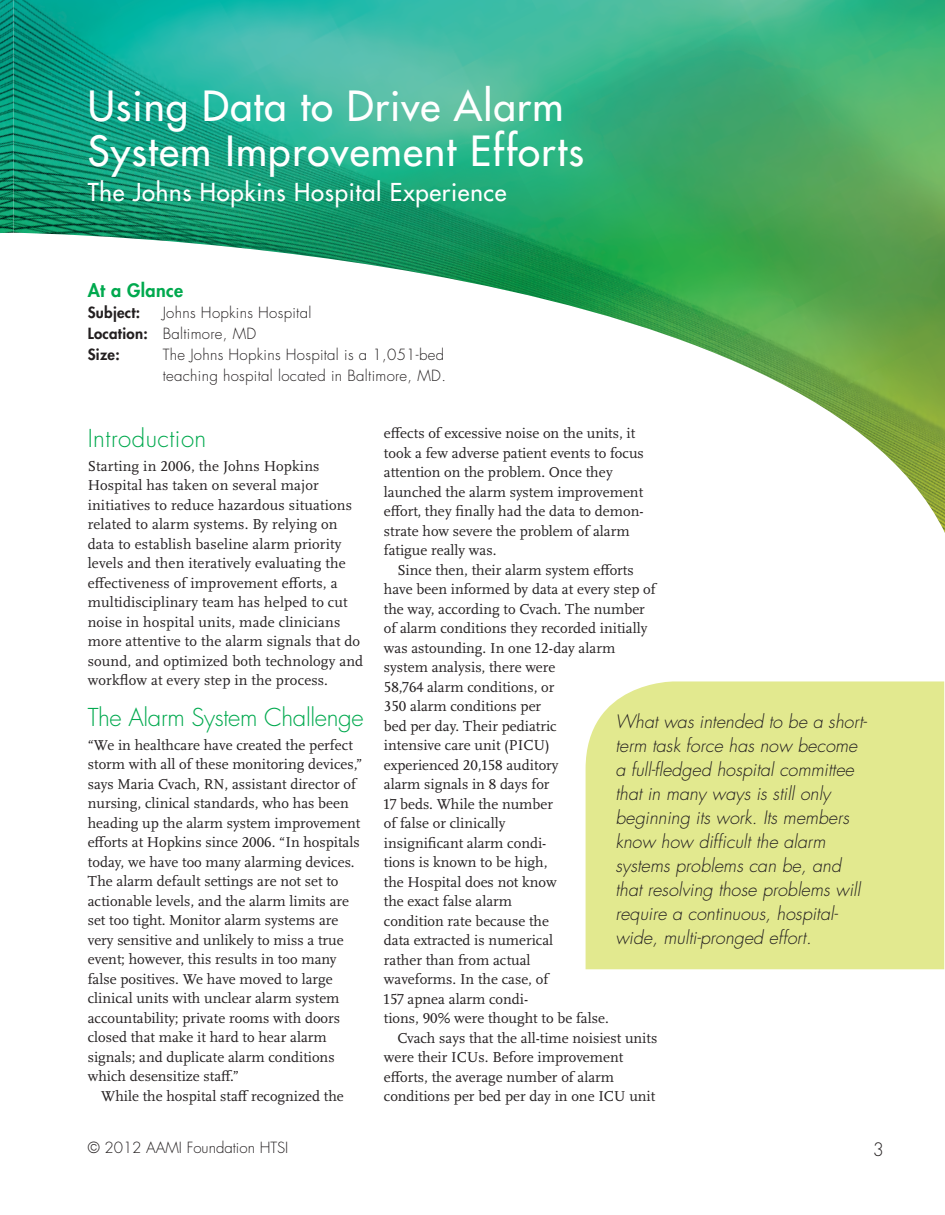
<style>
.page{position:relative;width:945px;height:1215px;background:#fff}
.page>*{position:absolute;margin:0;border:0;box-sizing:border-box;transform-origin:0 0}
.t1{font:500 40.5px/45px "Futura Std";letter-spacing:.03em;color:#fff}
.t2{font:500 24px "Futura Std";letter-spacing:.03em;color:#fff}
.Subhead_light{font:300 24px "Futura Std";letter-spacing:-.015em;color:#00a94e}
.Subhead_light-2{font:300 24px "Futura Std";letter-spacing:.02em;color:#00a94e}
.t3{font:italic 300 18px/24px "Futura Std";color:#231f20}
.t4{font:800 18px "Futura Std";letter-spacing:.02em;color:#00a94e}
.t5{font:300 18px "Futura Std";color:#231f20}
.BIT_body_text_first{font:15px/19.5px "Scala OT";color:#231f20}
.BIT_body_text{font:15px/19.5px "Scala OT";color:#231f20}
.t6{font:300 15px/21px "Futura Std";letter-spacing:.02em;color:#231f20}
.t7{font:300 15px "Futura Std";color:#231f20}
.t8{font:800 15px "Futura Std";letter-spacing:.02em;color:#231f20}
.s1{font-weight:800}
</style>
<div class="page">
<img style="left:14px;top:0;width:931px;height:533px">
<div style="left:586px;top:681px;width:358px;height:288px;background:#e2e98f"></div>
<img style="left:0;top:0;width:14px;height:233px">
<p class="t1" style="left:88px;top:84px;width:498px">Using Data to Drive Alarm<br>System Improvement Efforts</p>
<p class="t2" style="left:88px;top:177px;width:420px">The Johns Hopkins Hospital Experience</p>
<p class="t4" style="left:88px;top:279px;width:97px">At a Glance</p>
<p class="t8" style="left:88px;top:303px;width:54px">Subject:</p>
<p class="t6" style="left:163px;top:302px;width:150px">Johns Hopkins Hospital</p>
<p class="t6" style="left:88px;top:323px;width:170px"><span class="s1">Location:</span> Baltimore, MD</p>
<p class="t8" style="left:88px;top:345px;width:33px">Size:</p>
<p class="t6" style="left:163px;top:344px;width:285px">The Johns Hopkins Hospital is a 1,051-bed teaching hospital located in Baltimore, MD.</p>
<p class="Subhead_light-2" style="left:88px;top:424px;width:120px">Introduction</p>
<p class="BIT_body_text_first" style="left:88px;top:457px;width:277px">Starting in 2006, the Johns Hopkins Hospital has taken on several major initiatives to reduce hazardous situations related to alarm systems. By relying on data to establish baseline alarm priority levels and then iteratively evaluating the effectiveness of improvement efforts, a multidisciplinary team has helped to cut noise in hospital units, made clinicians more attentive to the alarm signals that do sound, and optimized both technology and workflow at every step in the process.</p>
<p class="Subhead_light" style="left:88px;top:702px;width:277px">The Alarm System Challenge</p>
<p class="BIT_body_text_first" style="left:88px;top:735px;width:276px">“We in healthcare have created the perfect storm with all of these monitoring devices,” says Maria Cvach, RN, assistant director of nursing, clinical standards, who has been heading up the alarm system improvement efforts at Hopkins since 2006. “In hospitals today, we have too many alarming devices.<br>The alarm default settings are not set to actionable levels, and the alarm limits are set too tight. Monitor alarm systems are very sensitive and unlikely to miss a true event; however, this results in too many false positives. We have moved to large clinical units with unclear alarm system accountability; private rooms with doors closed that make it hard to hear alarm signals; and duplicate alarm conditions which desensitize staff.”</p>
<p class="BIT_body_text" style="left:101px;top:1086px;width:244px">While the hospital staff recognized the</p>
<p class="BIT_body_text" style="left:384px;top:424px;width:262px">effects of excessive noise on the units, it took a few adverse patient events to focus attention on the problem. Once they launched the alarm system improvement effort, they finally had the data to demon&shy;strate how severe the problem of alarm fatigue really was.</p>
<p class="BIT_body_text" style="left:384px;top:560px;width:273px;text-indent:14px">Since then, their alarm system efforts have been informed by data at every step of the way, according to Cvach. The number of alarm conditions they recorded initially was astounding. In one 12-day alarm system analysis, there were<br>58,764 alarm conditions, or<br>350 alarm conditions per<br>bed per day. Their pediatric<br>intensive care unit (PICU)<br>experienced 20,158 auditory<br>alarm signals in 8 days for<br>17 beds. While the number<br>of false or clinically<br>insignificant alarm condi-<br>tions is known to be high,<br>the Hospital does not know<br>the exact false alarm<br>condition rate because the<br>data extracted is numerical<br>rather than from actual<br>waveforms. In the case, of<br>157 apnea alarm condi-<br>tions, 90% were thought to be false.</p>
<p class="BIT_body_text" style="left:384px;top:1028px;width:275px;text-indent:14px">Cvach says that the all-time noisiest units were their ICUs. Before improvement efforts, the average number of alarm conditions per bed per day in one ICU unit</p>
<p class="t3" style="left:615px;top:710px;width:253px">What was intended to be a short&shy;term task force has now become a full-fledged hospital committee that in many ways is still only beginning its work. Its members know how difficult the alarm systems problems can be, and that resolving those problems will require a continuous, hospital&shy;wide, multi-pronged effort.</p>
<p class="t7" style="left:88px;top:1139px;width:202px">© 2012 AAMI Foundation HTSI</p>
<p class="t5" style="left:873px;top:1138px;width:13px">3</p>
</div>
